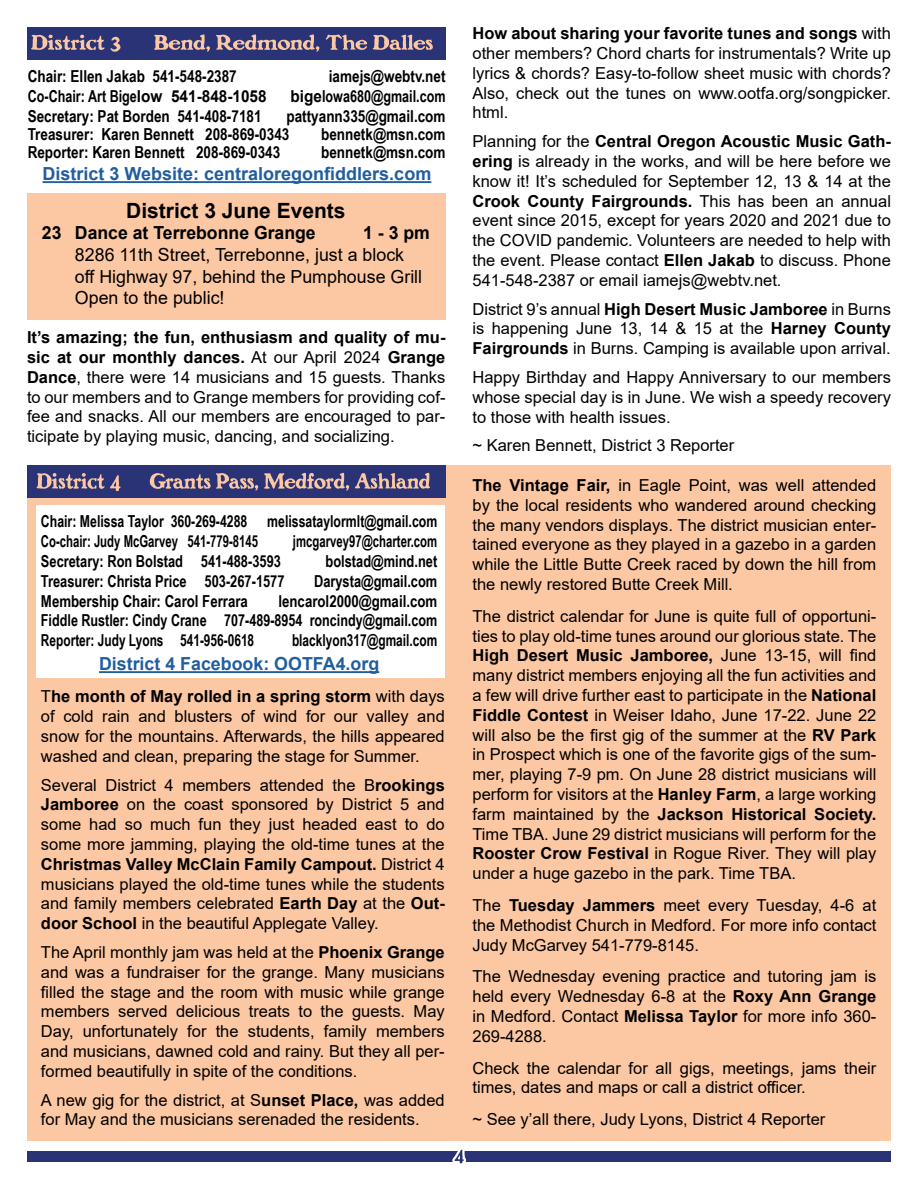
<style>
.page{position:relative;width:918px;height:1188px;background:#fff}
.page>*{position:absolute;margin:0;border:0;box-sizing:border-box;transform-origin:0 0}
.t1{font:700 21px "Arial";color:#000}
.t2{font:18px/21.6px "Arial";color:#000}
.t3{font:700 18px "Arial";color:#215e9e}
.t4{font:700 18px "Arial";color:#000}
.t5{font:16.5px/19.8px "Arial";color:#000;text-align:justify}
.t6{font:700 16.5px/19.8px "Arial Narrow";color:#000}
.t7{font:700 16.5px "Arial Narrow";color:#000;scale:.95 1}
.t8{font:700 16.5px/19.8px "Arial Narrow";color:#000;scale:.91 1}
.t9{font:700 16.5px "Arial Narrow";color:#000;scale:.93 1}
.t10{font:700 16.5px "Arial Narrow";color:#000;scale:.84 1}
.t11{font:700 16.5px "Arial Narrow";color:#000;scale:.88 1}
.s1{font-family:"Arial"}
.s2{font-weight:700}
</style>
<div class="page">
<div style="left:27px;top:1151px;width:864px;height:11px;background:#2a3375"></div>
<svg style="left:449px;top:1140px;width:20px;height:24px"></svg>
<div style="left:27px;top:465px;width:864px;height:675px;background:#fcc7a3"></div>
<div style="left:27px;top:27px;width:419px;height:33px;background:#2a3375"></div>
<svg style="left:31px;top:34px;width:402px;height:18px"></svg>
<div style="left:27px;top:465px;width:418px;height:33px;background:#2a3375"></div>
<svg style="left:37px;top:473px;width:83px;height:18px"></svg>
<svg style="left:150px;top:473px;width:280px;height:17px"></svg>
<div style="left:27px;top:193px;width:419px;height:127px;background:#fcc7a3"></div>
<hr style="left:43px;top:181px;width:388px;height:2px;background:#215e9e">
<div style="left:37px;top:506px;width:408px;height:172px;background:#fff"></div>
<hr style="left:99px;top:671px;width:280px;height:2px;background:#215e9e">
<p class="t6" style="left:28px;top:66px;width:211px">Chair: Ellen Jakab 541-548-2387</p>
<p class="t6" style="left:329px;top:66px;width:118px">iamejs@webtv.net</p>
<p class="t9" style="left:28px;top:84px;width:258px">Co-Chair: Art Bige<span class="s1">low 541-848-1058</span></p>
<p class="t9" style="left:291px;top:84px;width:168px"><span class="s1">bige</span>lowa680@gmail.com</p>
<p class="t6" style="left:28px;top:105px;width:235px">Secretary: Pat Borden 541-408-7181</p>
<p class="t6" style="left:28px;top:106px;width:419px;line-height:18px;text-indent:259px">pattyann335@gmail.com<br>Treasurer: Karen Bennett 208-869-0343</p>
<p class="t6" style="left:321px;top:123px;width:126px">bennetk@msn.com</p>
<p class="t6" style="left:28px;top:141px;width:254px">Reporter: Karen Bennett 208-869-0343</p>
<p class="t6" style="left:321px;top:141px;width:126px">bennetk@msn.com</p>
<p class="t3" style="left:43px;top:161px;width:390px">District 3 Website: centraloregonfiddlers.com</p>
<p class="t1" style="left:126px;top:196px;width:221px">District 3 June Events</p>
<p class="t4" style="left:42px;top:220px;width:275px">23 Dance at Terrebonne Grange</p>
<p class="t4" style="left:363px;top:220px;width:68px">1 - 3 pm</p>
<p class="t2" style="left:75px;top:244px;width:349px">8286 11th Street, Terrebonne, just a block off Highway 97, behind the Pumphouse Grill<br>Open to the public!</p>
<p class="t5" style="left:27px;top:327px;width:420px"><span class="s2">It’s amazing; the fun, enthusiasm and quality of mu&shy;sic at our monthly dances.</span> At our April 2024 <span class="s2">Grange Dance</span>, there were 14 musicians and 15 guests. Thanks to our members and to Grange members for providing cof&shy;fee and snacks. All our members are encouraged to par&shy;ticipate by playing music, dancing, and socializing.</p>
<p class="t8" style="left:41px;top:511px;width:437px">Chair: Melissa Taylor 360-269-4288 melissataylormlt@gmail.com<br>Co-chair: Judy McGarvey 541-779-8145</p>
<p class="t10" style="left:293px;top:529px;width:173px">jmcgarvey97@charter.com</p>
<p class="t7" style="left:41px;top:549px;width:254px">Secretary: Ron Bolstad 541-488-3593</p>
<p class="t7" style="left:326px;top:549px;width:119px">bolstad@mind.net</p>
<p class="t7" style="left:41px;top:569px;width:258px">Treasurer: Christa Price 503-267-1577</p>
<p class="t7" style="left:314px;top:569px;width:131px">Darysta@gmail.com</p>
<p class="t6" style="left:41px;top:590px;width:209px">Membership Chair: Carol Ferrara</p>
<p class="t6" style="left:41px;top:590px;width:398px;text-align:justify;text-indent:238px">lencarol2000@gmail.com Fiddle Rustler: Cindy Crane 707-489-8954 roncindy@gmail.com Reporter: Judy Lyons 541-956-0618</p>
<p class="t11" style="left:292px;top:628px;width:167px">blacklyon317@gmail.com</p>
<p class="t3" style="left:99px;top:651px;width:282px">District 4 Facebook: OOTFA4.org</p>
<p class="t5" style="left:41px;top:687px;width:405px">T<span class="s2">he month of May rolled in a spring storm</span> with days of cold rain and blusters of wind for our valley and snow for the mountains. Afterwards, the hills appeared washed and clean, preparing the stage for Summer.</p>
<p class="t5" style="left:41px;top:775px;width:405px">Several District 4 members attended the B<span class="s2">rookings Jamboree</span> on the coast sponsored by District 5 and some had so much fun they just headed east to do some more jamming, playing the old-time tunes at the <span class="s2">Christmas Valley McClain Family Campout.</span> District 4 musicians played the old-time tunes while the students and family members celebrated <span class="s2">Earth Day</span> at the <span class="s2">Out&shy;door School</span> in the beautiful Applegate Valley.</p>
<p class="t5" style="left:41px;top:942px;width:405px">The April monthly jam was held at the <span class="s2">Phoenix Grange </span>and was a fundraiser for the grange. Many musicians filled the stage and the room with music while grange members served delicious treats to the guests. May Day, unfortunately for the students, family members and musicians, dawned cold and rainy. But they all per&shy;formed beautifully in spite of the conditions.</p>
<p class="t5" style="left:41px;top:1090px;width:405px">A new gig for the district, at S<span class="s2">unset Place,</span> was added for May and the musicians serenaded the residents.</p>
<p class="t5" style="left:472px;top:23px;width:420px"><span class="s2">How about sharing your favorite tunes and songs</span> with other members? Chord charts for instrumentals? Write up lyrics &amp; chords? Easy-to-follow sheet music with chords?<br>Also, check out the tunes on www.ootfa.org/songpicker. html.</p>
<p class="t5" style="left:472px;top:131px;width:420px">Planning for the <span class="s2">Central Oregon Acoustic Music Gath&shy;ering</span> is already in the works, and will be here before we know it! It’s scheduled for September 12, 13 &amp; 14 at the <span class="s2">Crook County Fairgrounds.</span> This has been an annual event since 2015, except for years 2020 and 2021 due to the COVID pandemic. Volunteers are needed to help with the event. Please contact <span class="s2">Ellen Jakab</span> to discuss. Phone 541-548-2387 or email iamejs@webtv.net.</p>
<p class="t5" style="left:473px;top:299px;width:420px">District 9’s annual <span class="s2">High Desert Music Jamboree</span> in Burns is happening June 13, 14 &amp; 15 at the <span class="s2">Harney County Fairgrounds</span> in Burns. Camping is available upon arrival.</p>
<p class="t5" style="left:473px;top:367px;width:420px">Happy Birthday and Happy Anniversary to our members whose special day is in June. We wish a speedy recovery to those with health issues.</p>
<p class="t5" style="left:473px;top:436px;width:263px">~ Karen Bennett, District 3 Reporter</p>
<p class="t5" style="left:472px;top:475px;width:405px"><span class="s2">The Vintage Fair,</span> in Eagle Point, was well attended by the local residents who wandered around checking the many vendors displays. The district musician enter&shy;tained everyone as they played in a gazebo in a garden while the Little Butte Creek raced by down the hill from the newly restored Butte Creek Mill.</p>
<p class="t5" style="left:472px;top:606px;width:405px">The district calendar for June is quite full of opportuni&shy;ties to play old-time tunes around our glorious state. The <span class="s2">High Desert Music Jamboree,</span> June 13-15, will find many district members enjoying all the fun activities and a few will drive further east to participate in the <span class="s2">National Fiddle Contest</span> in Weiser Idaho, June 17-22. June 22 will also be the first gig of the summer at the <span class="s2">RV Park </span>in Prospect which is one of the favorite gigs of the sum&shy;mer, playing 7-9 pm. On June 28 district musicians will perform for visitors at the <span class="s2">Hanley Farm</span>, a large working farm maintained by the <span class="s2">Jackson Historical Society.<br></span>Time TBA. June 29 district musicians will perform for the <span class="s2">Rooster Crow Festival</span> in Rogue River. They will play under a huge gazebo in the park. Time TBA.</p>
<p class="t5" style="left:472px;top:895px;width:405px">The <span class="s2">Tuesday Jammers</span> meet every Tuesday, 4-6 at the Methodist Church in Medford. For more info contact Judy McGarvey 541-779-8145.</p>
<p class="t5" style="left:472px;top:967px;width:405px">The Wednesday evening practice and tutoring jam is held every Wednesday 6-8 at the <span class="s2">Roxy Ann Grange </span>in Medford. Contact <span class="s2">Melissa Taylor</span> for more info 360- 269-4288.</p>
<p class="t5" style="left:472px;top:1058px;width:405px">Check the calendar for all gigs, meetings, jams their times, dates and maps or call a district officer.</p>
<p class="t5" style="left:472px;top:1109px;width:354px">~ See y’all there, Judy Lyons, District 4 Reporter</p>
</div>
